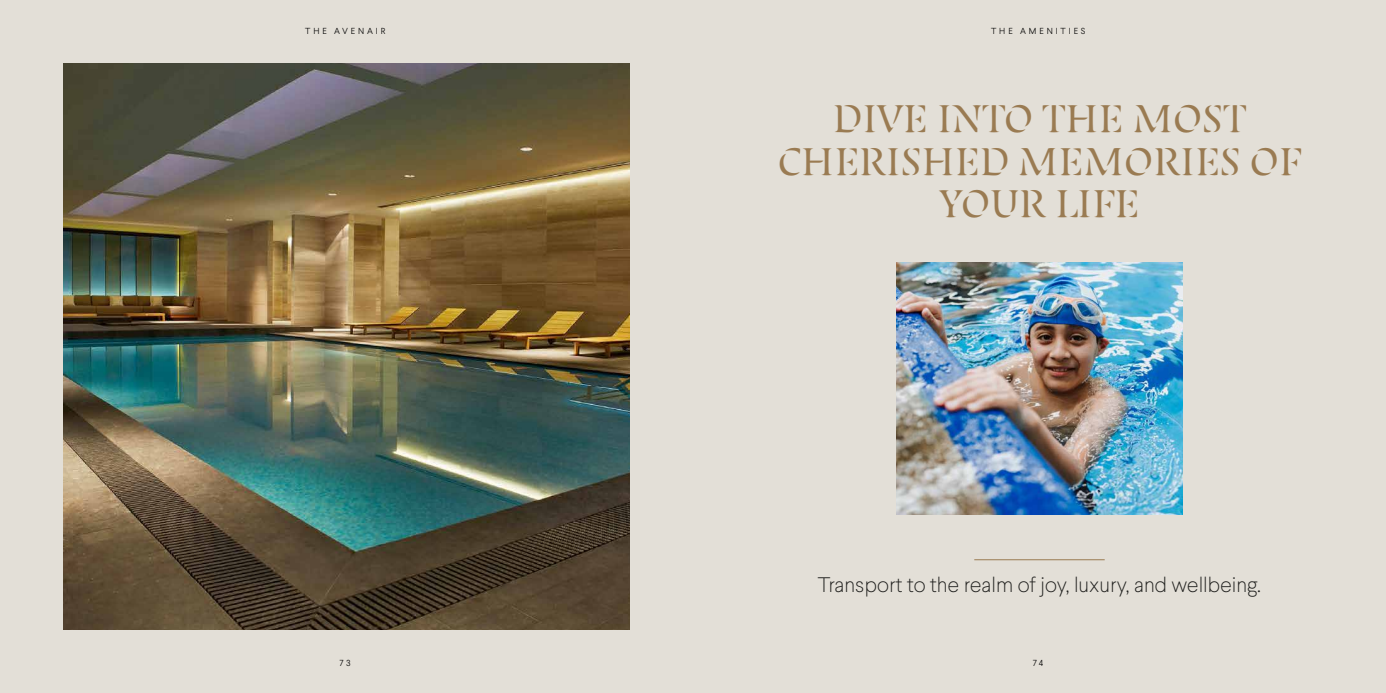
<style>
.page{position:relative;width:1386px;height:693px;background:#fff}
.page>*{position:absolute;margin:0;border:0;box-sizing:border-box;transform-origin:0 0}
.t1{font:300 43.75px/42.9px "Laima";color:#9a7b52;text-align:center}
.t2{font:100 21px "Larsseit";color:#1d1d1b}
.t3{font:300 8.75px "Larsseit";letter-spacing:.33em;color:#000}
</style>
<div class="page">
<div style="left:693px;top:0;width:693px;height:693px;background:#e3dfd7"></div>
<div style="left:0;top:0;width:693px;height:693px;background:#e3dfd7"></div>
<img style="left:64px;top:64px;width:566px;height:565px">
<hr style="left:974px;top:560px;width:131px;height:1px;background:#9a7b52">
<img style="left:897px;top:263px;width:285px;height:252px">
<p class="t3" style="left:305px;top:25px;width:82px">THE AVENAIR</p>
<p class="t3" style="left:991px;top:25px;width:96px">THE AMENITIES</p>
<h1 class="t1" style="left:778px;top:97px;width:525px">DIVE INTO THE MOST<br>CHERISHED MEMORIES OF<br>YOUR LIFE</h1>
<p class="t2" style="left:818px;top:572px;width:445px">Transport to the realm of joy, luxury, and wellbeing.</p>
<p class="t3" style="left:339px;top:658px;width:13px">7 3</p>
<p class="t3" style="left:1033px;top:658px;width:12px">74</p>
</div>
